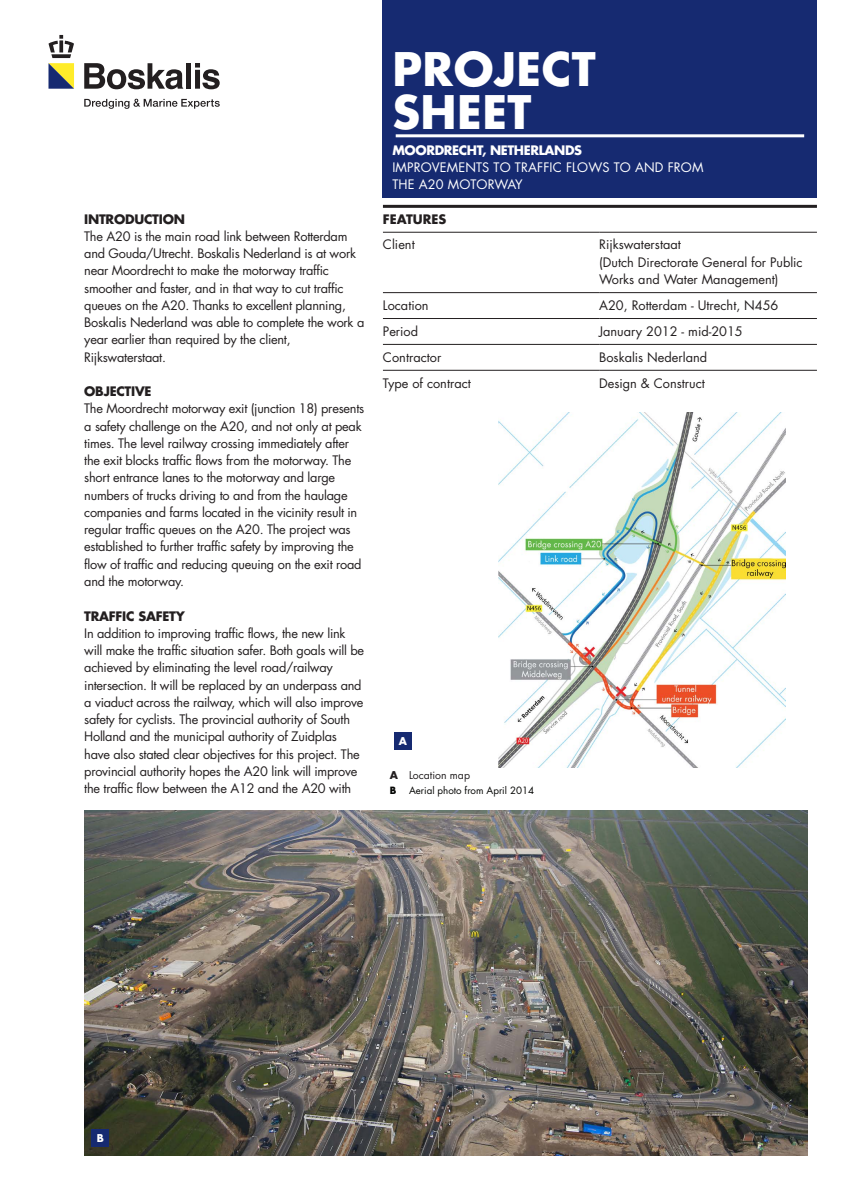
<style>
.page{position:relative;width:851px;height:1191px;background:#fff}
.page>*{position:absolute;margin:0;border:0;box-sizing:border-box;transform-origin:0 0}
._000_BOS_Heading_1{font:700 45px/43.2px "Futura Std";letter-spacing:.01em;color:#fff}
._000_BOS_Body{font:12.75px/17.2px "Futura Std";letter-spacing:-.02em;color:#231f20}
._000_BOS_Body-2{font:12.75px/17.2px "Futura Std";color:#231f20}
._000_BOS_Subheading{font:12.75px/17.2px "Futura Std";letter-spacing:.01em;color:#fff}
._000_BOS_Body_Subhea{font:700 12.75px "Futura Std";letter-spacing:-.02em;color:#231f20}
._000_BOS_Subheading-2{font:700 12.75px "Futura Std";letter-spacing:-.03em;color:#fff}
._000_BOS_Body_Subhea-2{font:700 12.75px "Futura Std";color:#231f20}
._000_BOS_Photocredit{font:10.5px "Futura Std";color:#231f20}
.t1{font:700 10.5px "Futura Std";color:#fff}
._000_BOS_Photocredit-2{font:9.75px "Futura Std";color:#040503}
._000_BOS_Photocredit-3{font:700 9.75px "Futura Std";color:#040503}
.s1{font-weight:700}
</style>
<div class="page">
<svg style="left:84px;top:63px;width:99px;height:26px"></svg>
<div style="left:186px;top:63px;width:5px;height:26px;background:#231f20"></div>
<svg style="left:195px;top:63px;width:25px;height:26px"></svg>
<svg style="left:84px;top:99px;width:136px;height:10px"></svg>
<svg style="left:48px;top:35px;width:26px;height:54px"></svg>
<div style="left:383px;top:0;width:433px;height:198px;background:#162a71"></div>
<hr style="left:395px;top:134px;width:409px;height:3px;background:#fff">
<hr style="left:383px;top:205px;width:433px;height:3px;background:#231f20">
<hr style="left:383px;top:292px;width:216px;height:1px;background:#231f20">
<hr style="left:383px;top:232px;width:216px;height:1px;background:#231f20">
<hr style="left:599px;top:232px;width:217px;height:1px;background:#231f20">
<hr style="left:383px;top:318px;width:216px;height:1px;background:#231f20">
<hr style="left:599px;top:318px;width:217px;height:1px;background:#231f20">
<hr style="left:383px;top:344px;width:216px;height:1px;background:#231f20">
<hr style="left:599px;top:344px;width:217px;height:1px;background:#231f20">
<hr style="left:383px;top:370px;width:216px;height:1px;background:#231f20">
<hr style="left:599px;top:370px;width:217px;height:1px;background:#231f20">
<hr style="left:599px;top:292px;width:217px;height:1px;background:#231f20">
<img style="left:498px;top:412px;width:286px;height:355px">
<div style="left:394px;top:733px;width:17px;height:17px;background:#162a71"></div>
<img style="left:84px;top:810px;width:723px;height:345px">
<div style="left:92px;top:1129px;width:17px;height:17px;background:#162a71"></div>
<p class="_000_BOS_Body_Subhea" style="left:84px;top:210px;width:102px">INTRODUCTION</p>
<p class="_000_BOS_Body" style="left:84px;top:228px;width:281px">The A20 is the main road link between Rotterdam and Gouda/Utrecht. Boskalis Nederland is at work near Moordrecht to make the motorway traffic smoother and faster, and in that way to cut traffic queues on the A20. Thanks to excellent planning, Boskalis Nederland was able to complete the work a year earlier than required by the client, Rijkswaterstaat.</p>
<p class="_000_BOS_Body_Subhea" style="left:84px;top:383px;width:69px">OBJECTIVE</p>
<p class="_000_BOS_Body" style="left:84px;top:400px;width:281px">The Moordrecht motorway exit (junction 18) presents a safety challenge on the A20, and not only at peak times. The level railway crossing immediately after the exit blocks traffic flows from the motorway. The short entrance lanes to the motorway and large numbers of trucks driving to and from the haulage companies and farms located in the vicinity result in regular traffic queues on the A20. The project was established to further traffic safety by improving the flow of traffic and reducing queuing on the exit road and the motorway.</p>
<p class="_000_BOS_Body_Subhea" style="left:84px;top:607px;width:102px">TRAFFIC SAFETY</p>
<p class="_000_BOS_Body" style="left:84px;top:624px;width:281px">In addition to improving traffic flows, the new link will make the traffic situation safer. Both goals will be achieved by eliminating the level road/railway intersection. It will be replaced by an underpass and a viaduct across the railway, which will also improve safety for cyclists. The provincial authority of South Holland and the municipal authority of Zuidplas have also stated clear objectives for this project. The provincial authority hopes the A20 link will improve the traffic flow between the A12 and the A20 with</p>
<p class="_000_BOS_Heading_1" style="left:392px;top:46px;width:205px">PROJECT<br>SHEET</p>
<p class="_000_BOS_Subheading-2" style="left:392px;top:141px;width:191px">MOORDRECHT, NETHERLANDS</p>
<p class="_000_BOS_Subheading" style="left:392px;top:159px;width:312px">IMPROVEMENTS TO TRAFFIC FLOWS TO AND FROM<br>THE A20 MOTORWAY</p>
<p class="_000_BOS_Body_Subhea-2" style="left:383px;top:210px;width:65px">FEATURES</p>
<p class="_000_BOS_Body" style="left:383px;top:236px;width:33px">Client</p>
<p class="_000_BOS_Body-2" style="left:599px;top:236px;width:83px">Rijkswaterstaat</p>
<p class="_000_BOS_Body-2" style="left:599px;top:253px;width:205px">(Dutch Directorate General for Public<br>Works and Water Management)</p>
<p class="_000_BOS_Body-2" style="left:383px;top:297px;width:47px">Location</p>
<p class="_000_BOS_Body-2" style="left:599px;top:297px;width:181px">A20, Rotterdam - Utrecht, N456</p>
<p class="_000_BOS_Body" style="left:383px;top:322px;width:37px">Period</p>
<p class="_000_BOS_Body-2" style="left:599px;top:322px;width:145px">January 2012 - mid-2015</p>
<p class="_000_BOS_Body-2" style="left:383px;top:348px;width:60px">Contractor</p>
<p class="_000_BOS_Body-2" style="left:599px;top:348px;width:109px">Boskalis Nederland</p>
<p class="_000_BOS_Body-2" style="left:383px;top:374px;width:89px">Type of contract</p>
<p class="_000_BOS_Body-2" style="left:599px;top:374px;width:107px">Design &amp; Construct</p>
<p class="t1" style="left:399px;top:734px;width:10px">A</p>
<p class="_000_BOS_Photocredit" style="left:390px;top:768px;width:82px"><span class="s1">A</span> Location map</p>
<p class="_000_BOS_Photocredit-3" style="left:390px;top:784px;width:8px">B</p>
<p class="_000_BOS_Photocredit-2" style="left:409px;top:784px;width:127px">Aerial photo from April 2014</p>
<p class="t1" style="left:97px;top:1131px;width:9px">B</p>
</div>
